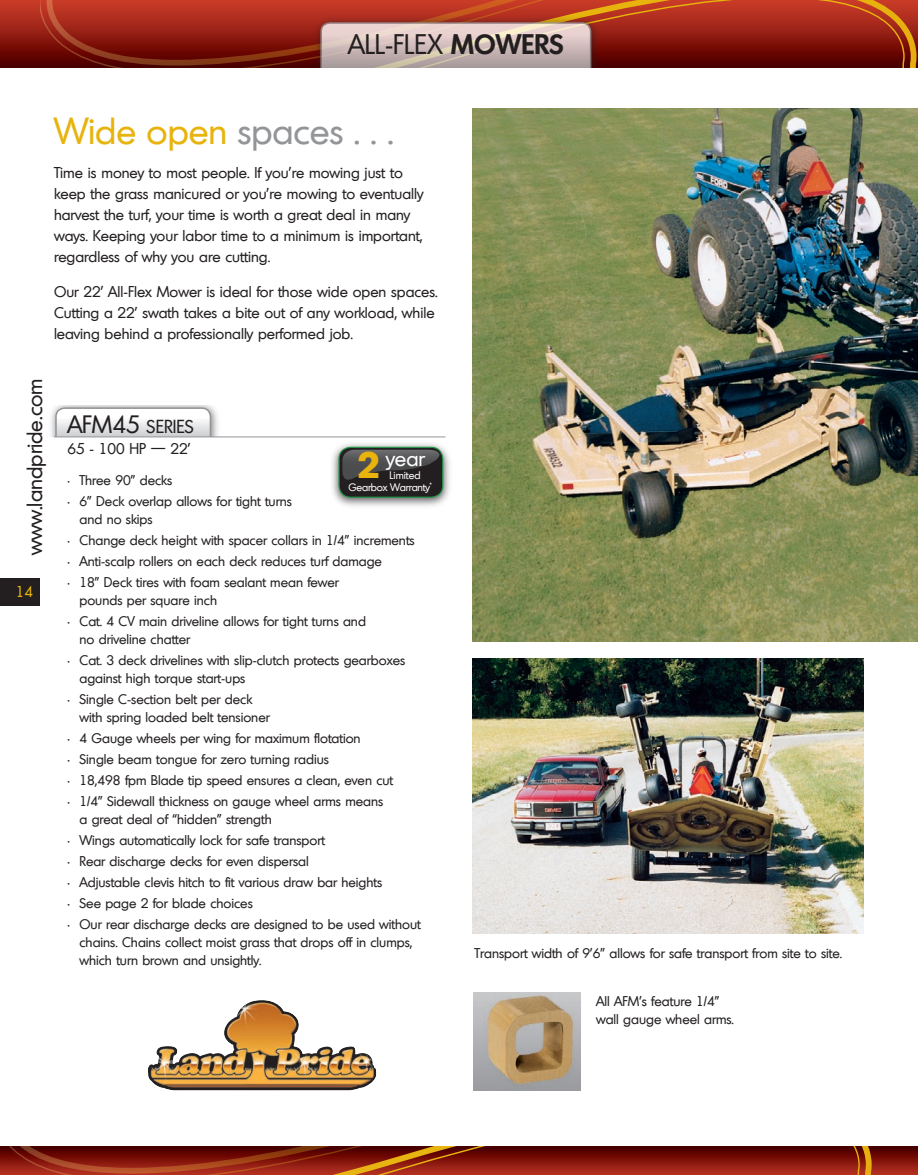
<style>
.page{position:relative;width:918px;height:1175px;background:#fff}
.page>*{position:absolute;margin:0;border:0;box-sizing:border-box;transform-origin:0 0}
.t1{font:36px "Montreal";color:#939598}
.t2{font:27px "Montreal";color:#231f20}
.t3{font:21px "Montreal";color:#231f20}
.t4{font:20.85px "Montreal";color:#fff}
.t5{font:18px "Montreal";color:#231f20}
.t6{font:15px/21px "Montreal";color:#231f20}
.t7{font:15px "Montreal";color:#e7b30c}
.t8{font:13.5px/18px "Montreal";color:#231f20}
.t9{font:10.5px/12px "Montreal";letter-spacing:-.02em;color:#fff}
.s1{font-weight:600}
.s2{color:#e7b30c}
.s3{font-size:24px}
.s4{font-weight:700;font-size:36px;color:#e7b30c}
</style>
<div class="page">
<svg style="left:0;top:0;width:41px;height:68px;background:#8e1c12"></svg>
<svg style="left:41px;top:0;width:877px;height:68px;background:#962514"></svg>
<div style="left:0;top:578px;width:40px;height:27px;background:#231f20"></div>
<svg style="left:0;top:1146px;width:918px;height:28px;background:#831d0d"></svg>
<div style="left:48px;top:405px;width:174px;height:31px;background:#231f20;opacity:.6"></div>
<svg style="left:55px;top:407px;width:156px;height:29px"></svg>
<hr style="left:54px;top:436px;width:392px;height:1px;background:#939598">
<img style="left:148px;top:1000px;width:228px;height:90px">
<div style="left:330px;top:440px;width:122px;height:69px;background:#231f20;opacity:.75"></div>
<div style="left:339px;top:447px;width:104px;height:50px;background:#231f20;border-radius:12px"></div>
<div style="left:338px;top:447px;width:105px;height:51px;border:1px solid #229948;border-radius:12px"></div>
<svg style="left:342px;top:450px;width:97px;height:30px"></svg>
<div style="left:312px;top:14px;width:289px;height:54px;background:#231f20;opacity:.75"></div>
<svg style="left:320px;top:22px;width:271px;height:46px;background:#cebab6"></svg>
<img style="left:472px;top:659px;width:392px;height:274px">
<img style="left:473px;top:992px;width:107px;height:98px">
<img style="left:472px;top:108px;width:446px;height:533px">
<h2 class="t2" style="left:348px;top:27px;width:217px">All-Flex <span class="s1">MOWERS</span></h2>
<h1 class="t1" style="left:54px;top:108px;width:341px"><span class="s2">Wide open</span> spaces . . .</h1>
<p class="t6" style="left:54px;top:162px;width:371px">Time is money to most people. If you’re mowing just to keep the grass manicured or you’re mowing to eventually harvest the turf, your time is worth a great deal in many ways. Keeping your labor time to a minimum is important, regardless of why you are cutting.</p>
<p class="t6" style="left:54px;top:280px;width:385px">Our 22’ All-Flex Mower is ideal for those wide open spaces.<br>Cutting a 22’ swath takes a bite out of any workload, while leaving behind a professionally performed job.</p>
<h3 class="t3" style="left:21px;top:555px;width:178px;rotate:-90deg">www.landpride.com</h3>
<p class="t7" style="left:16px;top:582px;width:19px">14</p>
<h3 class="t5" style="left:68px;top:415px;width:128px"><span class="s3">AFM45</span> SERIES</h3>
<p class="t6" style="left:68px;top:438px;width:125px">65 - 100 HP — 22’</p>
<p class="t8" style="left:68px;top:471px;width:106px">• Three 90" decks</p>
<p class="t8" style="left:79px;top:492px;width:214px;text-indent:-12px">• 6" Deck overlap allows for tight turns and no skips</p>
<p class="t8" style="left:67px;top:531px;width:349px">• Change deck height with spacer collars in 1/4" increments</p>
<p class="t8" style="left:67px;top:552px;width:316px">• Anti-scalp rollers on each deck reduces turf damage</p>
<p class="t8" style="left:79px;top:573px;width:261px;text-indent:-12px">• 18" Deck tires with foam sealant mean fewer pounds per square inch</p>
<p class="t8" style="left:79px;top:612px;width:288px;text-indent:-12px">• Cat. 4 CV main driveline allows for tight turns and no driveline chatter</p>
<p class="t8" style="left:79px;top:651px;width:327px;text-indent:-12px">• Cat. 3 deck drivelines with slip-clutch protects gearboxes against high torque start-ups</p>
<p class="t8" style="left:79px;top:690px;width:192px;text-indent:-12px">• Single C-section belt per deck with spring loaded belt tensioner</p>
<p class="t8" style="left:67px;top:729px;width:295px">• 4 Gauge wheels per wing for maximum flotation</p>
<p class="t8" style="left:67px;top:750px;width:263px">• Single beam tongue for zero turning radius</p>
<p class="t8" style="left:67px;top:771px;width:327px">• 18,498 fpm Blade tip speed ensures a clean, even cut</p>
<p class="t8" style="left:79px;top:792px;width:305px;text-indent:-12px">• 1/4" Sidewall thickness on gauge wheel arms means a great deal of “hidden” strength</p>
<p class="t8" style="left:67px;top:831px;width:259px">• Wings automatically lock for safe transport</p>
<p class="t8" style="left:67px;top:852px;width:243px">• Rear discharge decks for even dispersal</p>
<p class="t8" style="left:67px;top:873px;width:316px">• Adjustable clevis hitch to fit various draw bar heights</p>
<p class="t8" style="left:67px;top:894px;width:187px">• See page 2 for blade choices</p>
<p class="t8" style="left:79px;top:915px;width:343px;text-indent:-12px">• Our rear discharge decks are designed to be used without chains. Chains collect moist grass that drops off in clumps, which turn brown and unsightly.</p>
<h3 class="t4" style="left:357px;top:445px;width:69px"><span class="s4">2</span> year</h3>
<p class="t9" style="left:349px;top:469px;width:85px;text-indent:41px">Limited<br>Gearbox Warranty<sup>*</sup></p>
<p class="t8" style="left:474px;top:944px;width:369px">Transport width of 9'6" allows for safe transport from site to site.</p>
<p class="t8" style="left:596px;top:991px;width:139px">All AFM’s feature 1/4" wall gauge wheel arms.</p>
</div>
